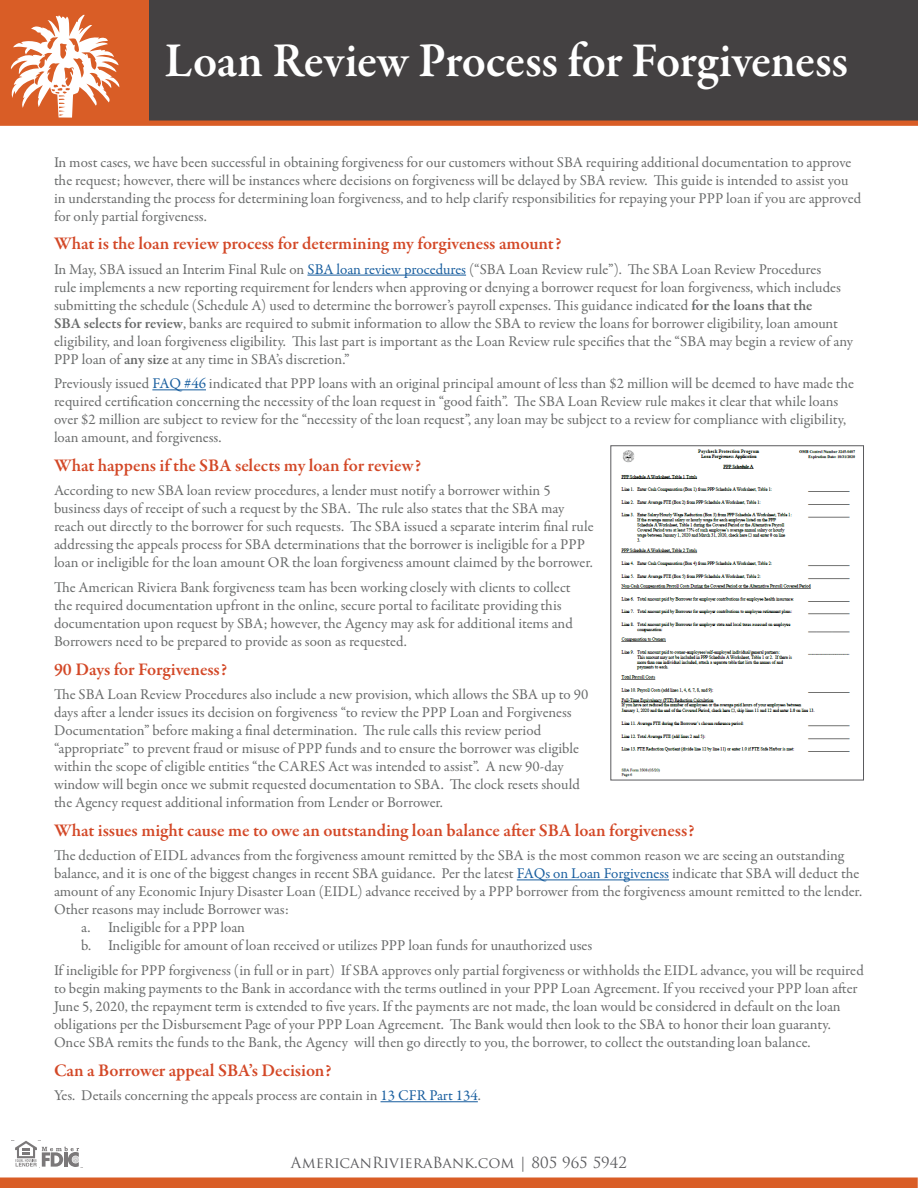
<style>
.page{position:relative;width:918px;height:1188px;background:#fff}
.page>*{position:absolute;margin:0;border:0;box-sizing:border-box;transform-origin:0 0}
.t1{font:600 49.5px "Garamond Premr Pro";letter-spacing:-.005em;color:#fff}
.t2{font:600 18px "Garamond Premr Pro";color:#d34827}
.t3{font:15px/18px "Garamond Premr Pro";color:#696b6b}
.t4{font:15px "Trajan Pro";color:#5a5a5d}
.s1{color:#175d9e}
.s2{font-weight:600}
</style>
<div class="page">
<div style="left:147px;top:0;width:771px;height:124px;background:#444142"></div>
<div style="left:0;top:0;width:149px;height:121px;background:#d95d26"></div>
<svg style="left:11px;top:15px;width:109px;height:103px"></svg>
<div style="left:0;top:121px;width:918px;height:5px;background:#d95d26"></div>
<div style="left:0;top:1178px;width:918px;height:10px;background:#d95d26"></div>
<svg style="left:15px;top:1141px;width:68px;height:27px"></svg>
<hr style="left:307px;top:275px;width:159px;height:1px;background:#175d9e">
<hr style="left:152px;top:389px;width:54px;height:1px;background:#175d9e">
<hr style="left:517px;top:880px;width:152px;height:1px;background:#175d9e">
<hr style="left:381px;top:1101px;width:97px;height:1px;background:#175d9e">
<img style="left:620px;top:449px;width:236px;height:328px">
<div style="left:610px;top:445px;width:254px;height:336px;border:1px solid #5a5a5d"></div>
<h1 class="t1" style="left:165px;top:31px;width:685px">Loan Review Process for Forgiveness</h1>
<p class="t3" style="left:54px;top:153px;width:809px">In most cases, we have been successful in obtaining forgiveness for our customers without SBA requiring additional documentation to approve the request; however, there will be instances where decisions on forgiveness will be delayed by SBA review. This guide is intended to assist you in understanding the process for determining loan forgiveness, and to help clarify responsibilities for repaying your PPP loan if you are approved for only partial forgiveness.</p>
<p class="t2" style="left:54px;top:232px;width:509px">What is the loan review process for determining my forgiveness amount?</p>
<p class="t3" style="left:54px;top:260px;width:801px">In May, SBA issued an Interim Final Rule on <span class="s1">SBA loan review procedures</span> (“SBA Loan Review rule”). The SBA Loan Review Procedures<br>rule implements a new reporting requirement for lenders when approving or denying a borrower request for loan forgiveness, which includes submitting the schedule (Schedule A) used to determine the borrower’s payroll expenses. This guidance indicated <span class="s2">for the loans that the<br>SBA selects for review</span>, banks are required to submit information to allow the SBA to review the loans for borrower eligibility, loan amount eligibility, and loan forgiveness eligibility. This last part is important as the Loan Review rule specifies that the “SBA may begin a review of any PPP loan of <span class="s2">any size</span> at any time in SBA’s discretion.”</p>
<p class="t3" style="left:54px;top:375px;width:802px">Previously issued <span class="s1">FAQ #46</span> indicated that PPP loans with an original principal amount of less than $2 million will be deemed to have made the required certification concerning the necessity of the loan request in “good faith”. The SBA Loan Review rule makes it clear that while loans over $2 million are subject to review for the “necessity of the loan request”, any loan may be subject to a review for compliance with eligibility, loan amount, and forgiveness.</p>
<p class="t2" style="left:54px;top:454px;width:369px">What happens if the SBA selects my loan for review?</p>
<p class="t3" style="left:54px;top:482px;width:541px">According to new SBA loan review procedures, a lender must notify a borrower within 5 business days of receipt of such a request by the SBA. The rule also states that the SBA may reach out directly to the borrower for such requests. The SBA issued a separate interim final rule addressing the appeals process for SBA determinations that the borrower is ineligible for a PPP loan or ineligible for the loan amount OR the loan forgiveness amount claimed by the borrower.</p>
<p class="t3" style="left:54px;top:579px;width:520px">The American Riviera Bank forgiveness team has been working closely with clients to collect the required documentation upfront in the online, secure portal to facilitate providing this documentation upon request by SBA; however, the Agency may ask for additional items and Borrowers need to be prepared to provide as soon as requested.</p>
<p class="t2" style="left:54px;top:658px;width:175px">90 Days for Forgiveness?</p>
<p class="t3" style="left:54px;top:686px;width:536px">The SBA Loan Review Procedures also include a new provision, which allows the SBA up to 90 days after a lender issues its decision on forgiveness “to review the PPP Loan and Forgiveness Documentation” before making a final determination. The rule calls this review period “appropriate” to prevent fraud or misuse of PPP funds and to ensure the borrower was eligible within the scope of eligible entities “the CARES Act was intended to assist”. A new 90-day window will begin once we submit requested documentation to SBA. The clock resets should the Agency request additional information from Lender or Borrower.</p>
<p class="t2" style="left:54px;top:819px;width:642px">What issues might cause me to owe an outstanding loan balance after SBA loan forgiveness?</p>
<p class="t3" style="left:54px;top:847px;width:792px">The deduction of EIDL advances from the forgiveness amount remitted by the SBA is the most common reason we are seeing an outstanding</p>
<p class="t3" style="left:54px;top:865px;width:807px">balance, and it is one of the biggest changes in recent SBA guidance. Per the latest <span class="s1">FAQs on Loan Forgiveness</span> indicate that SBA will deduct the</p>
<p class="t3" style="left:54px;top:883px;width:810px">amount of any Economic Injury Disaster Loan (EIDL) advance received by a PPP borrower from the forgiveness amount remitted to the lender.</p>
<p class="t3" style="left:54px;top:901px;width:236px">Other reasons may include Borrower was:</p>
<p class="t3" style="left:81px;top:919px;width:166px">a. Ineligible for a PPP loan</p>
<p class="t3" style="left:81px;top:937px;width:513px">b. Ineligible for amount of loan received or utilizes PPP loan funds for unauthorized uses</p>
<p class="t3" style="left:54px;top:962px;width:811px">If ineligible for PPP forgiveness (in full or in part) If SBA approves only partial forgiveness or withholds the EIDL advance, you will be required to begin making payments to the Bank in accordance with the terms outlined in your PPP Loan Agreement. If you received your PPP loan after June 5, 2020, the repayment term is extended to five years. If the payments are not made, the loan would be considered in default on the loan obligations per the Disbursement Page of your PPP Loan Agreement. The Bank would then look to the SBA to honor their loan guaranty.<br>Once SBA remits the funds to the Bank, the Agency will then go directly to you, the borrower, to collect the outstanding loan balance.</p>
<p class="t2" style="left:54px;top:1059px;width:279px">Can a Borrower appeal SBA’s Decision?</p>
<p class="t3" style="left:54px;top:1087px;width:428px">Yes. Details concerning the appeals process are contain in <span class="s1">13 CFR Part 134</span>.</p>
<p class="t4" style="left:291px;top:1153px;width:338px">AmericanRivieraBank.com | 805 965 5942</p>
</div>
